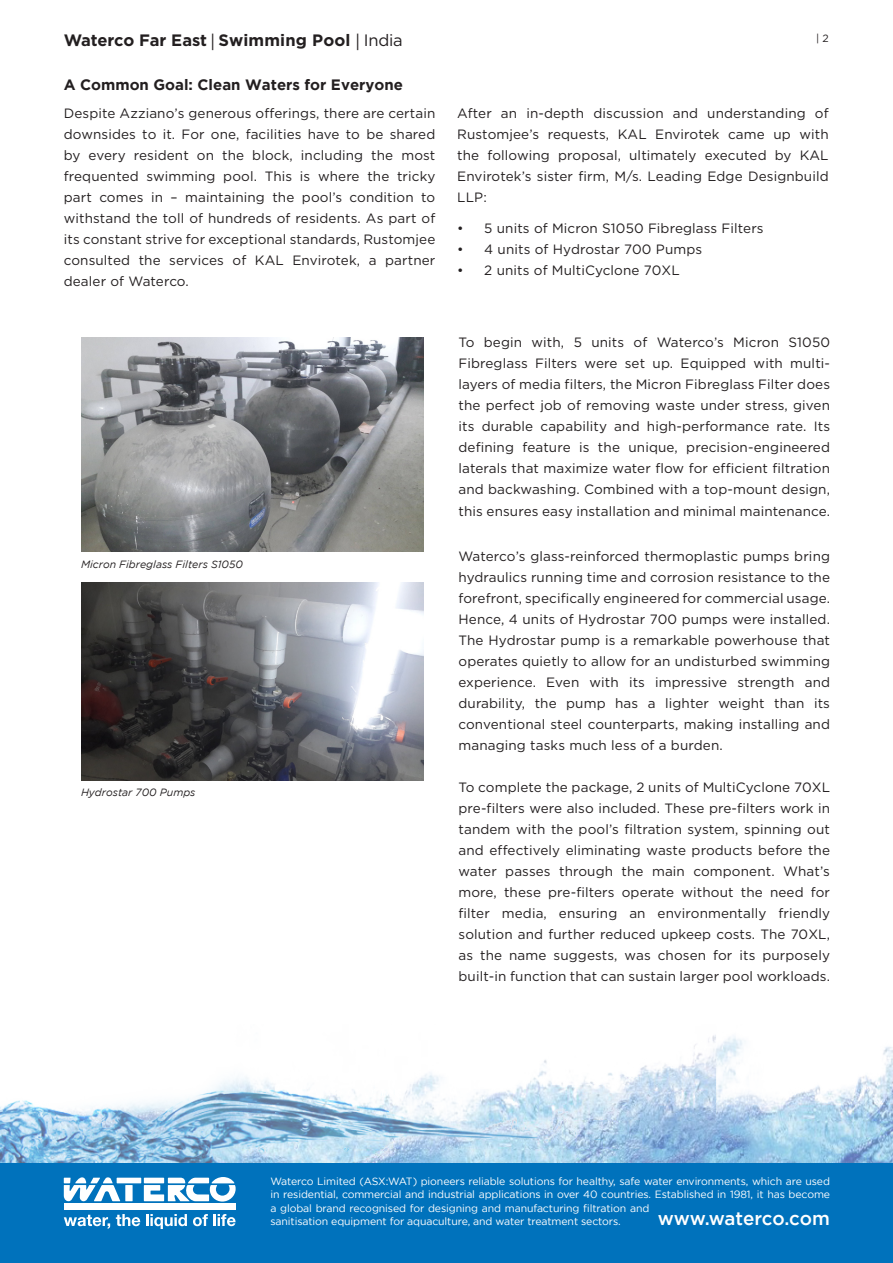
<style>
.page{position:relative;width:893px;height:1263px;background:#fff}
.page>*{position:absolute;margin:0;border:0;box-sizing:border-box;transform-origin:0 0}
.t1{font:500 18.75px "Gotham";letter-spacing:-.01em;color:#fff}
.t2{font:700 16.5px "Gotham HTF";color:#231f20}
.t3{font:700 15px "Gotham";color:#231f20}
.t4{font:13.5px/21px "Gotham HTF";letter-spacing:.01em;color:#231f20;text-align:justify}
.t5{font:10.5px/13.5px "Gotham";letter-spacing:-.01em;color:#fff}
.t6{font:italic 10.5px "Gotham";color:#231f20}
.t7{font:10.5px "Gotham HTF";color:#231f20}
.s1{font-family:"Myriad Pro";font-weight:400}
.s2{font-weight:400}
</style>
<div class="page">
<img style="left:81px;top:338px;width:342px;height:213px">
<img style="left:81px;top:582px;width:342px;height:198px">
<img style="left:0;top:1035px;width:893px;height:128px">
<div style="left:0;top:1163px;width:893px;height:100px;background:#0072bc"></div>
<svg style="left:64px;top:1177px;width:56px;height:24px"></svg>
<div style="left:64px;top:1203px;width:172px;height:7px;background:#fff"></div>
<svg style="left:64px;top:1215px;width:46px;height:14px"></svg>
<svg style="left:116px;top:1214px;width:24px;height:12px"></svg>
<svg style="left:146px;top:1214px;width:41px;height:15px"></svg>
<svg style="left:193px;top:1214px;width:43px;height:12px"></svg>
<div style="left:125px;top:1185px;width:8px;height:16px;background:#fff"></div>
<div style="left:117px;top:1178px;width:24px;height:5px;background:#fff"></div>
<svg style="left:144px;top:1177px;width:92px;height:24px"></svg>
<p class="t2" style="left:64px;top:31px;width:341px">Waterco Far East <span class="s1">|</span> Swimming Pool <span class="s1">|</span> <span class="s2">India</span></p>
<p class="t3" style="left:64px;top:76px;width:341px">A Common Goal: Clean Waters for Everyone</p>
<p class="t4" style="left:64px;top:102px;width:373px">Despite Azziano’s generous offerings, there are certain downsides to it. For one, facilities have to be shared by every resident on the block, including the most frequented swimming pool. This is where the tricky part comes in – maintaining the pool’s condition to withstand the toll of hundreds of residents. As part of its constant strive for exceptional standards, Rustomjee consulted the services of KAL Envirotek, a partner dealer of Waterco.</p>
<p class="t6" style="left:81px;top:558px;width:163px">Micron Fibreglass Filters S1050</p>
<p class="t6" style="left:81px;top:786px;width:116px">Hydrostar 700 Pumps</p>
<p class="t7" style="left:816px;top:32px;width:14px">| 2</p>
<p class="t4" style="left:457px;top:102px;width:373px">After an in-depth discussion and understanding of Rustomjee’s requests, KAL Envirotek came up with the following proposal, ultimately executed by KAL Envirotek’s sister firm, M/s. Leading Edge Designbuild LLP:</p>
<p class="t4" style="left:457px;top:218px;width:308px">• 5 units of Micron S1050 Fibreglass Filters</p>
<p class="t4" style="left:457px;top:239px;width:246px">• 4 units of Hydrostar 700 Pumps</p>
<p class="t4" style="left:457px;top:260px;width:224px">• 2 units of MultiCyclone 70XL</p>
<p class="t4" style="left:458px;top:332px;width:373px">To begin with, 5 units of Waterco’s Micron S1050<br>Fibreglass Filters were set up. Equipped with multi&shy;layers of media filters, the Micron Fibreglass Filter does the perfect job of removing waste under stress, given its durable capability and high-performance rate. Its defining feature is the unique, precision-engineered laterals that maximize water flow for efficient filtration and backwashing. Combined with a top-mount design, this ensures easy installation and minimal maintenance.</p>
<p class="t4" style="left:458px;top:546px;width:373px">Waterco’s glass-reinforced thermoplastic pumps bring hydraulics running time and corrosion resistance to the forefront, specifically engineered for commercial usage.<br>Hence, 4 units of Hydrostar 700 pumps were installed.<br>The Hydrostar pump is a remarkable powerhouse that operates quietly to allow for an undisturbed swimming experience. Even with its impressive strength and durability, the pump has a lighter weight than its conventional steel counterparts, making installing and managing tasks much less of a burden.</p>
<p class="t4" style="left:458px;top:777px;width:373px">To complete the package, 2 units of MultiCyclone 70XL pre-filters were also included. These pre-filters work in tandem with the pool’s filtration system, spinning out and effectively eliminating waste products before the water passes through the main component. What’s more, these pre-filters operate without the need for filter media, ensuring an environmentally friendly solution and further reduced upkeep costs. The 70XL, as the name suggests, was chosen for its purposely built-in function that can sustain larger pool workloads.</p>
<p class="t5" style="left:270px;top:1174px;width:561px">Waterco Limited (ASX:WAT) pioneers reliable solutions for healthy, safe water environments, which are used in residential, commercial and industrial applications in over 40 countries. Established in 1981, it has become a global brand recognised for designing and manufacturing filtration and<br>sanitisation equipment for aquaculture, and water treatment sectors.</p>
<h1 class="t1" style="left:658px;top:1208px;width:174px">www.waterco.com</h1>
</div>
